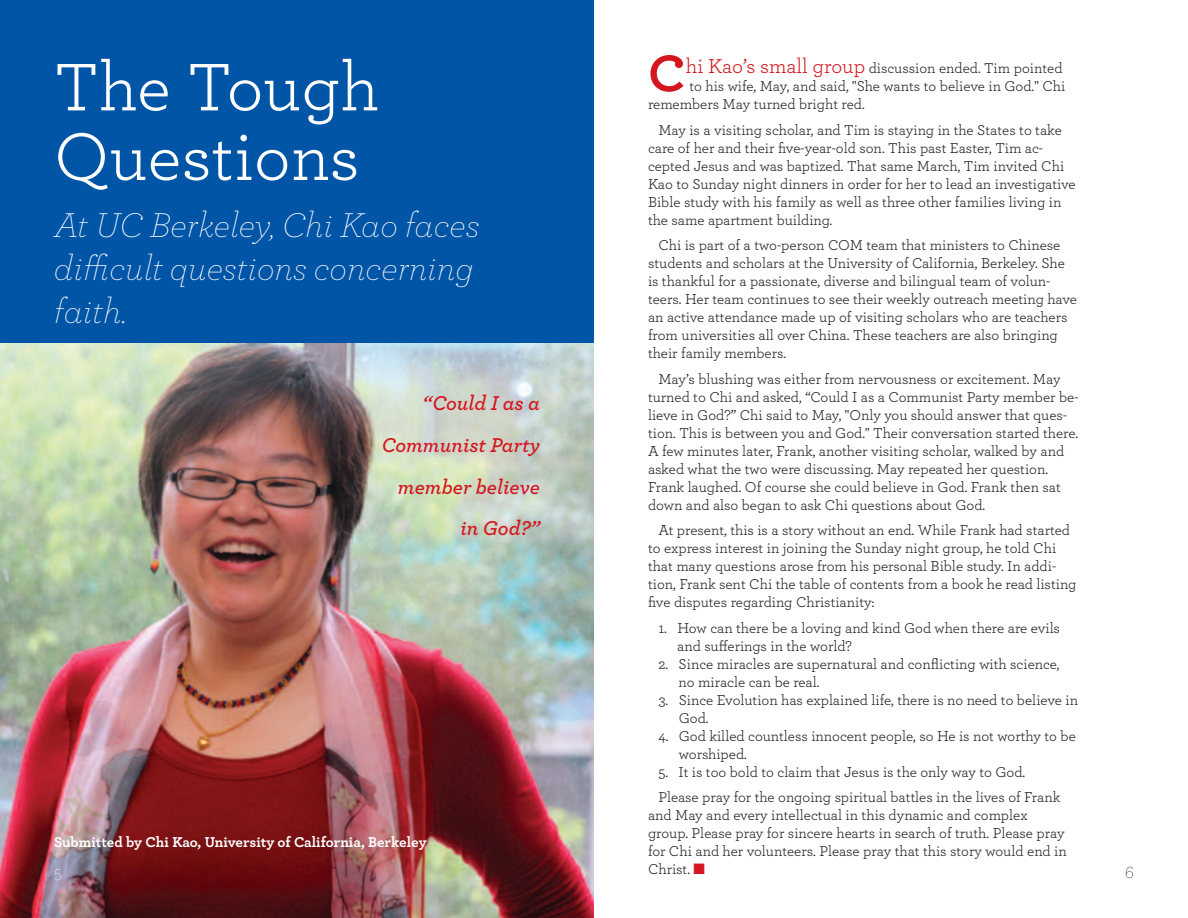
<style>
.page{position:relative;width:1188px;height:918px;background:#fff}
.page>*{position:absolute;margin:0;border:0;box-sizing:border-box;transform-origin:0 0}
.t1{font:70.5px/69.6px "Archer";color:#fff}
.t2{font:700 54px "Archer";color:#d4171e}
.t3{font:italic 200 36px/43.2px "Archer";color:#fff}
.t4{font:italic 600 21px/41.7px "Archer";color:#d4171e;text-align:right}
.t5{font:200 18px "Archer";color:#fff}
.t6{font:200 18px "Archer";color:#231f20}
.t7{font:15px/18px "Archer";color:#231f20}
.t8{font:700 15px "Archer";color:#fff}
.s1{font-size:21px;color:#d4171e}
.s2{color:#d4171e}
</style>
<div class="page">
<div style="left:0;top:0;width:594px;height:918px;background:#0155a7"></div>
<img style="left:0;top:344px;width:594px;height:574px">
<h2 class="t2" style="left:648px;top:56px;width:39px">C</h2>
<p class="t7" style="left:686px;top:61px;width:378px"><span class="s1">hi Kao’s small group</span> discussion ended. Tim pointed</p>
<h1 class="t1" style="left:54px;top:59px;width:327px">The Tough<br>Questions</h1>
<h3 class="t3" style="left:54px;top:207px;width:427px">At UC Berkeley, Chi Kao faces difficult questions concerning faith.</h3>
<p class="t7" style="left:689px;top:79px;width:378px">to his wife, May, and said, "She wants to believe in God." Chi</p>
<p class="t7" style="left:648px;top:97px;width:218px">remembers May turned bright red.</p>
<p class="t7" style="left:648px;top:122px;width:429px;text-indent:10px">May is a visiting scholar, and Tim is staying in the States to take care of her and their five-year-old son. This past Easter, Tim ac&shy;cepted Jesus and was baptized. That same March, Tim invited Chi Kao to Sunday night dinners in order for her to lead an investigative Bible study with his family as well as three other families living in the same apartment building.</p>
<p class="t7" style="left:648px;top:238px;width:431px;text-indent:10px">Chi is part of a two-person COM team that ministers to Chinese students and scholars at the University of California, Berkeley. She is thankful for a passionate, diverse and bilingual team of volun&shy;teers. Her team continues to see their weekly outreach meeting have an active attendance made up of visiting scholars who are teachers from universities all over China. These teachers are also bringing their family members.</p>
<p class="t7" style="left:648px;top:371px;width:432px;text-indent:10px">May’s blushing was either from nervousness or excitement. May turned to Chi and asked, “Could I as a Communist Party member be&shy;lieve in God?” Chi said to May, "Only you should answer that ques&shy;tion. This is between you and God." Their conversation started there.<br>A few minutes later, Frank, another visiting scholar, walked by and asked what the two were discussing. May repeated her question.<br>Frank laughed. Of course she could believe in God. Frank then sat down and also began to ask Chi questions about God.</p>
<p class="t7" style="left:648px;top:523px;width:430px;text-indent:10px">At present, this is a story without an end. While Frank had started to express interest in joining the Sunday night group, he told Chi that many questions arose from his personal Bible study. In addi&shy;tion, Frank sent Chi the table of contents from a book he read listing five disputes regarding Christianity:</p>
<p class="t7" style="left:677px;top:620px;width:384px;text-indent:-19px">1. How can there be a loving and kind God when there are evils and sufferings in the world?</p>
<p class="t7" style="left:679px;top:656px;width:383px;text-indent:-20px">2. Since miracles are supernatural and conflicting with science, no miracle can be real.</p>
<p class="t7" style="left:679px;top:692px;width:401px;text-indent:-20px">3. Since Evolution has explained life, there is no need to believe in<br>God.</p>
<p class="t7" style="left:679px;top:728px;width:399px;text-indent:-20px">4. God killed countless innocent people, so He is not worthy to be worshiped.</p>
<p class="t7" style="left:658px;top:760px;width:404px;line-height:25.5px">5. It is too bold to claim that Jesus is the only way to God.<br>Please pray for the ongoing spiritual battles in the lives of Frank</p>
<p class="t7" style="left:648px;top:808px;width:420px">and May and every intellectual in this dynamic and complex group. Please pray for sincere hearts in search of truth. Please pray for Chi and her volunteers. Please pray that this story would end in Christ. <span class="s2">■</span></p>
<h3 class="t4" style="left:382px;top:385px;width:160px">“Could I as a<br>Communist Party member believe in God?”</h3>
<p class="t8" style="left:54px;top:837px;width:374px">Submitted by Chi Kao, University of California, Berkeley</p>
<p class="t5" style="left:54px;top:867px;width:9px">5</p>
<p class="t6" style="left:1125px;top:867px;width:10px">6</p>
</div>
